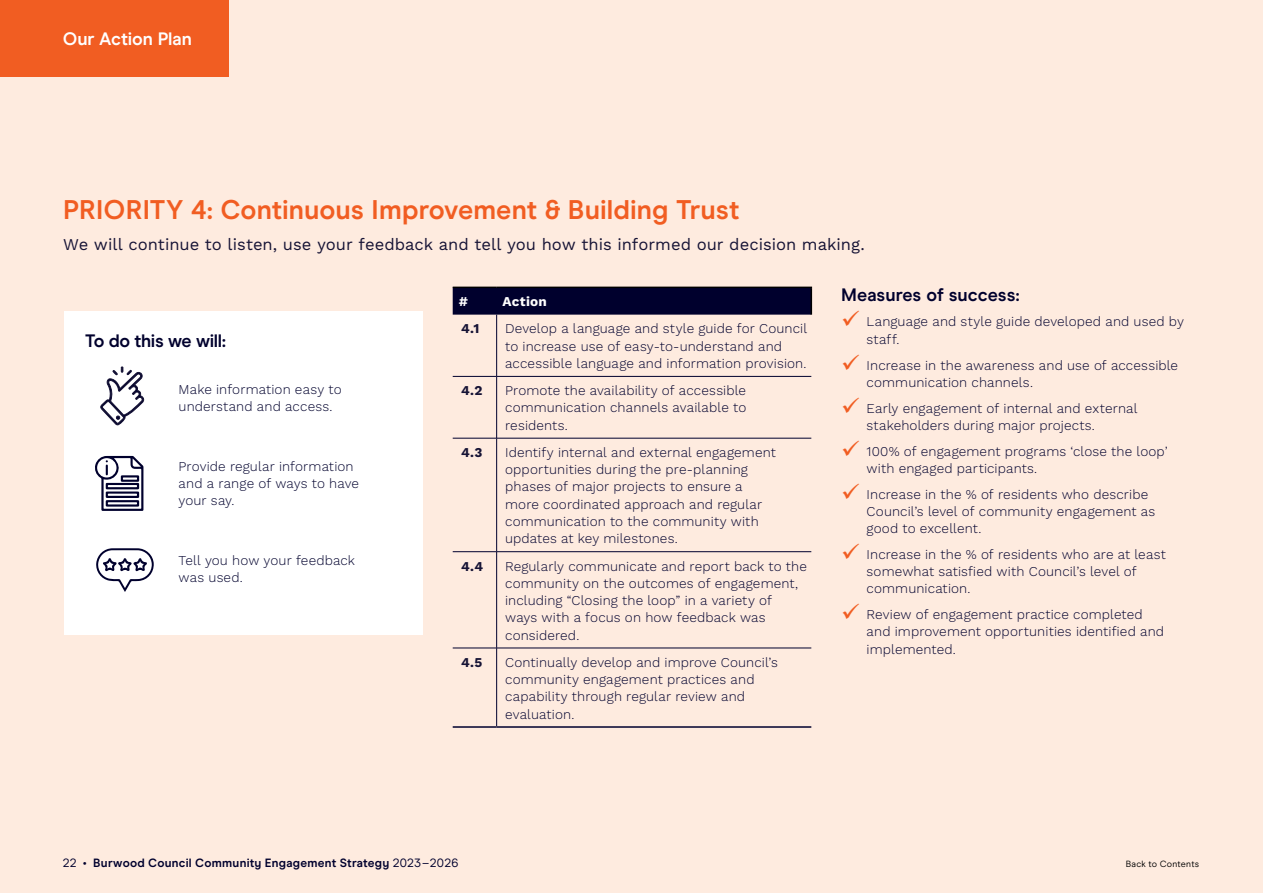
<style>
.page{position:relative;width:1263px;height:893px;background:#feebdf}
.page>*{position:absolute;margin:0;border:0;box-sizing:border-box;transform-origin:0 0}
.t1{font:700 27px "Modern Era";color:#f15d22}
.t2{font:700 18px "Modern Era";letter-spacing:-.005em;color:#00002d}
.t3{font:700 18px "Modern Era";letter-spacing:-.005em;color:#fff}
.t4{font:16.5px "Work Sans";color:#161335}
.t5{font:300 13.5px/17.2px "Work Sans";letter-spacing:.01em;color:#00002d}
.t6{font:700 13.5px "Work Sans";color:#161335}
.t7{font:700 13.5px "Work Sans";letter-spacing:.01em;color:#fff}
.t8{font:700 12px "Modern Era";letter-spacing:.02em;color:#00002d}
.t9{font:9px "Modern Era";letter-spacing:.025em;color:#000}
.s1{font-weight:400}
.s2{font-weight:900}
</style>
<div class="page">
<div style="left:453px;top:288px;width:357px;height:27px;background:#00002d"></div>
<hr style="left:453px;top:287px;width:44px;height:1px;background:#000">
<hr style="left:497px;top:287px;width:315px;height:1px;background:#000">
<hr style="left:810px;top:288px;width:2px;height:27px;background:#000">
<hr style="left:496px;top:315px;width:1px;height:61px;background:#00002d">
<hr style="left:453px;top:376px;width:44px;height:1px;background:#00002d">
<hr style="left:497px;top:376px;width:314px;height:1px;background:#00002d">
<hr style="left:496px;top:377px;width:1px;height:61px;background:#00002d">
<hr style="left:453px;top:438px;width:44px;height:1px;background:#00002d">
<hr style="left:497px;top:438px;width:314px;height:1px;background:#00002d">
<hr style="left:496px;top:438px;width:1px;height:113px;background:#00002d">
<hr style="left:453px;top:551px;width:44px;height:1px;background:#00002d">
<hr style="left:497px;top:551px;width:314px;height:1px;background:#00002d">
<hr style="left:496px;top:552px;width:1px;height:96px;background:#00002d">
<hr style="left:453px;top:648px;width:44px;height:1px;background:#00002d">
<hr style="left:497px;top:648px;width:314px;height:1px;background:#00002d">
<hr style="left:496px;top:648px;width:1px;height:78px;background:#00002d">
<hr style="left:453px;top:726px;width:44px;height:2px;background:#00002d">
<hr style="left:497px;top:726px;width:314px;height:2px;background:#00002d">
<div style="left:0;top:0;width:228px;height:77px;background:#f15d22"></div>
<div style="left:64px;top:311px;width:358px;height:324px;background:#fff"></div>
<svg style="left:100px;top:366px;width:45px;height:60px"></svg>
<svg style="left:95px;top:456px;width:48px;height:55px"></svg>
<svg style="left:96px;top:548px;width:58px;height:44px"></svg>
<h2 class="t3" style="left:63px;top:28px;width:131px">Our Action Plan</h2>
<h1 class="t1" style="left:63px;top:194px;width:678px">PRIORITY 4: Continuous Improvement &amp; Building Trust</h1>
<p class="t4" style="left:63px;top:235px;width:803px">We will continue to listen, use your feedback and tell you how this informed our decision making.</p>
<h2 class="t2" style="left:841px;top:284px;width:180px">Measures of success:</h2>
<p class="t5" style="left:867px;top:314px;width:319px">Language and style guide developed and used by staff.</p>
<p class="t5" style="left:867px;top:357px;width:313px">Increase in the awareness and use of accessible communication channels.</p>
<p class="t5" style="left:867px;top:400px;width:272px">Early engagement of internal and external stakeholders during major projects.</p>
<p class="t5" style="left:867px;top:443px;width:302px">100% of engagement programs ‘close the loop’ with engaged participants.</p>
<p class="t5" style="left:867px;top:486px;width:290px">Increase in the % of residents who describe<br>Council’s level of community engagement as good to excellent.</p>
<p class="t5" style="left:867px;top:546px;width:301px">Increase in the % of residents who are at least somewhat satisfied with Council’s level of communication.</p>
<p class="t5" style="left:867px;top:606px;width:299px">Review of engagement practice completed and improvement opportunities identified and implemented.</p>
<p class="t7" style="left:459px;top:294px;width:11px">#</p>
<p class="t7" style="left:503px;top:294px;width:46px">Action</p>
<p class="t6" style="left:461px;top:321px;width:20px">4.1</p>
<p class="t5" style="left:505px;top:321px;width:303px">Develop a language and style guide for Council to increase use of easy-to-understand and accessible language and information provision.</p>
<p class="t6" style="left:461px;top:383px;width:23px">4.2</p>
<p class="t5" style="left:505px;top:382px;width:243px;text-align:justify">Promote the availability of accessible communication channels available to residents.</p>
<p class="t6" style="left:461px;top:444px;width:23px">4.3</p>
<p class="t5" style="left:505px;top:444px;width:272px">Identify internal and external engagement opportunities during the pre-planning phases of major projects to ensure a more coordinated approach and regular communication to the community with updates at key milestones.</p>
<p class="t6" style="left:461px;top:558px;width:23px">4.4</p>
<p class="t5" style="left:505px;top:558px;width:303px">Regularly communicate and report back to the community on the outcomes of engagement, including “Closing the loop” in a variety of ways with a focus on how feedback was considered.</p>
<p class="t6" style="left:461px;top:654px;width:23px">4.5</p>
<p class="t5" style="left:505px;top:654px;width:274px">Continually develop and improve Council’s community engagement practices and capability through regular review and evaluation.</p>
<h2 class="t2" style="left:85px;top:330px;width:142px">To do this we will:</h2>
<p class="t5" style="left:179px;top:381px;width:165px">Make information easy to understand and access.</p>
<p class="t5" style="left:179px;top:458px;width:182px">Provide regular information and a range of ways to have your say.</p>
<p class="t5" style="left:179px;top:553px;width:178px">Tell you how your feedback was used.</p>
<p class="t8" style="left:63px;top:856px;width:397px"><span class="s1">22</span> <span class="s2">•</span> Burwood Council Community Engagement Strategy <span class="s1">2023–2026</span></p>
<p class="t9" style="left:1126px;top:859px;width:75px">Back to Contents</p>
</div>
